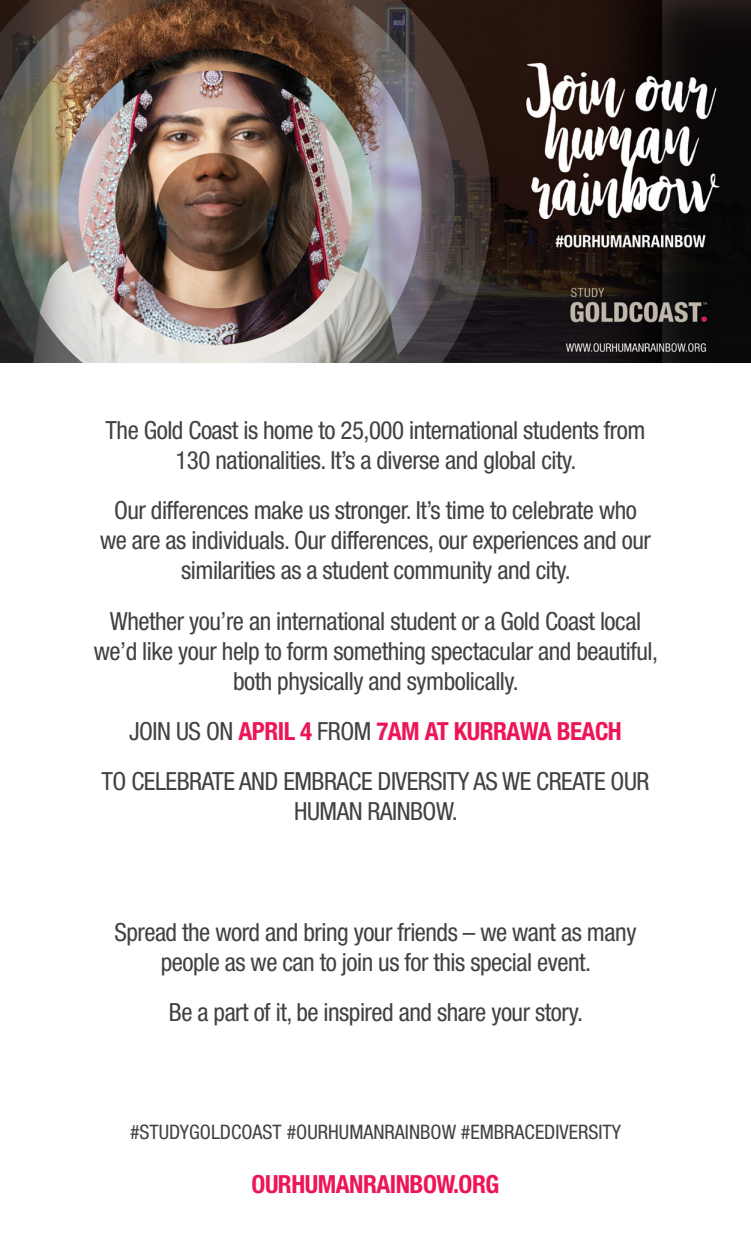
<style>
.page{position:relative;width:751px;height:1260px;background:#fff}
.page>*{position:absolute;margin:0;border:0;box-sizing:border-box;transform-origin:0 0}
.t1{font:condensed 25px/30px "Helvetica Neue LT Std";letter-spacing:-.02em;color:#414042;text-align:center}
.t2{font:700 condensed 25px "Helvetica Neue LT Std";letter-spacing:-.02em;color:#ed1556}
.t3{font:condensed 20px "Helvetica Neue LT Std";color:#414042}
.s1{font-weight:700;color:#ed1556}
</style>
<div class="page">
<img style="left:0;top:0;width:751px;height:363px">
<p class="t1" style="left:105px;top:415px;width:541px">The Gold Coast is home to 25,000 international students from<br>130 nationalities. It’s a diverse and global city.</p>
<p class="t1" style="left:100px;top:495px;width:552px">Our differences make us stronger. It’s time to celebrate who we are as individuals. Our differences, our experiences and our similarities as a student community and city.</p>
<p class="t1" style="left:94px;top:606px;width:565px">Whether you’re an international student or a Gold Coast local we’d like your help to form something spectacular and beautiful, both physically and symbolically.</p>
<p class="t1" style="left:101px;top:706px;width:549px;line-height:50.2px">JOIN US ON <span class="s1">APRIL 4</span> FROM <span class="s1">7AM AT KURRAWA BEACH<br></span>TO CELEBRATE AND EMBRACE DIVERSITY AS WE CREATE OUR</p>
<p class="t1" style="left:294px;top:796px;width:165px">HUMAN RAINBOW.</p>
<p class="t1" style="left:114px;top:917px;width:523px">Spread the word and bring your friends – we want as many people as we can to join us for this special event.</p>
<p class="t1" style="left:169px;top:997px;width:415px">Be a part of it, be inspired and share your story.</p>
<p class="t3" style="left:130px;top:1120px;width:492px">#STUDYGOLDCOAST #OURHUMANRAINBOW #EMBRACEDIVERSITY</p>
<p class="t2" style="left:251px;top:1169px;width:249px">OURHUMANRAINBOW.ORG</p>
</div>
